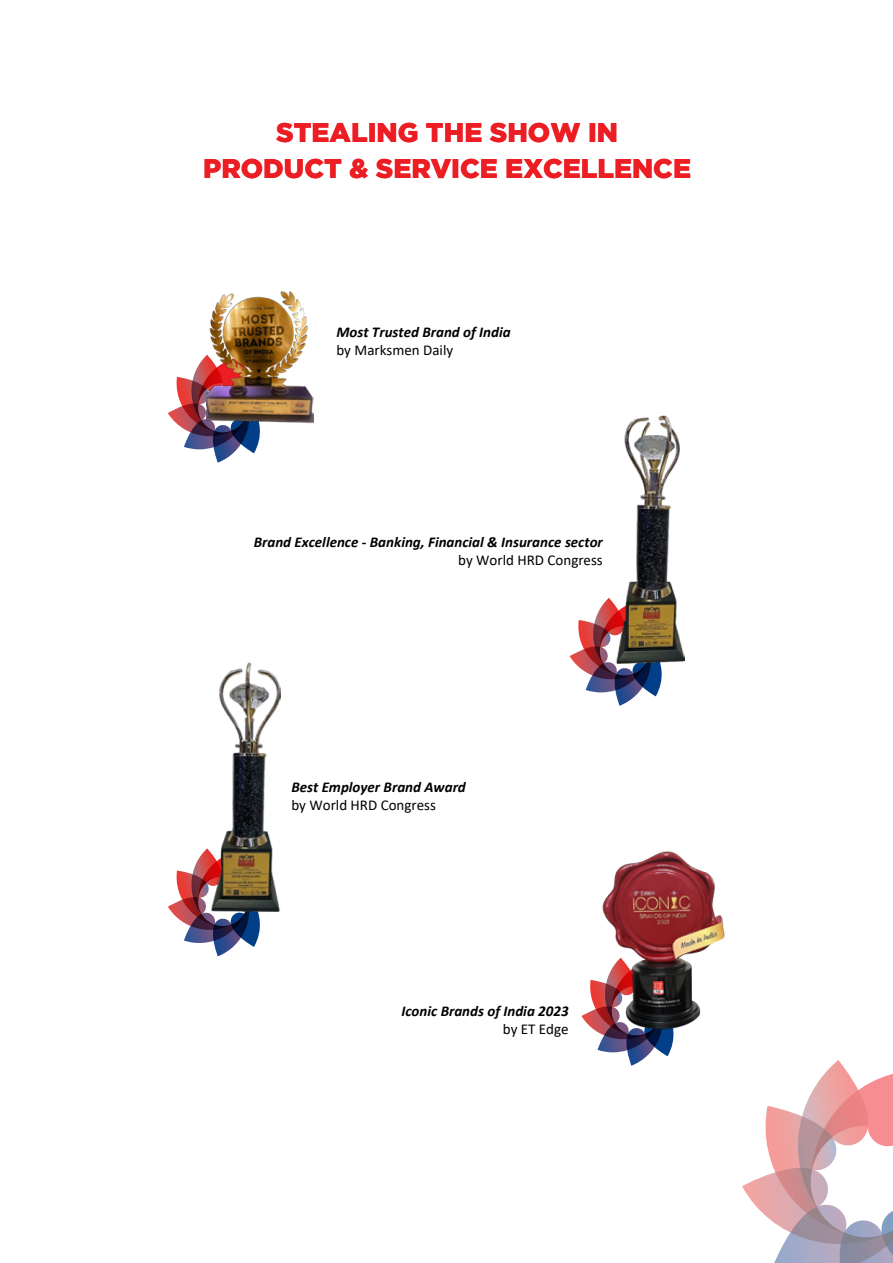
<style>
.page{position:relative;width:893px;height:1263px;background:#fff}
.page>*{position:absolute;margin:0;border:0;box-sizing:border-box;transform-origin:0 0}
.t1{font:900 27px/36.5px "Gotham";color:#ed1d24;text-align:center}
.t2{font:italic 700 15px "Calibri";color:#000}
.t3{font:15px "Calibri";color:#000}
</style>
<div class="page">
<img style="left:168px;top:356px;width:92px;height:107px">
<img style="left:168px;top:848px;width:105px;height:108px">
<img style="left:570px;top:598px;width:92px;height:108px">
<svg style="left:581px;top:980px;width:93px;height:86px"></svg>
<img style="left:592px;top:851px;width:133px;height:184px">
<img style="left:211px;top:663px;width:70px;height:248px">
<img style="left:206px;top:291px;width:108px;height:138px">
<img style="left:616px;top:415px;width:69px;height:249px">
<svg style="left:742px;top:1060px;width:151px;height:203px"></svg>
<h1 class="t1" style="left:203px;top:113px;width:489px">STEALING THE SHOW IN<br>PRODUCT &amp; SERVICE EXCELLENCE</h1>
<p class="t2" style="left:336px;top:321px;width:176px">Most Trusted Brand of India</p>
<p class="t3" style="left:336px;top:340px;width:118px">by Marksmen Daily</p>
<p class="t2" style="left:254px;top:531px;width:351px">Brand Excellence - Banking, Financial &amp; Insurance sector</p>
<p class="t3" style="left:458px;top:550px;width:146px">by World HRD Congress</p>
<p class="t2" style="left:291px;top:776px;width:176px">Best Employer Brand Award</p>
<p class="t3" style="left:291px;top:794px;width:146px">by World HRD Congress</p>
<p class="t2" style="left:401px;top:1000px;width:169px">Iconic Brands of India 2023</p>
<p class="t3" style="left:503px;top:1018px;width:67px">by ET Edge</p>
</div>
